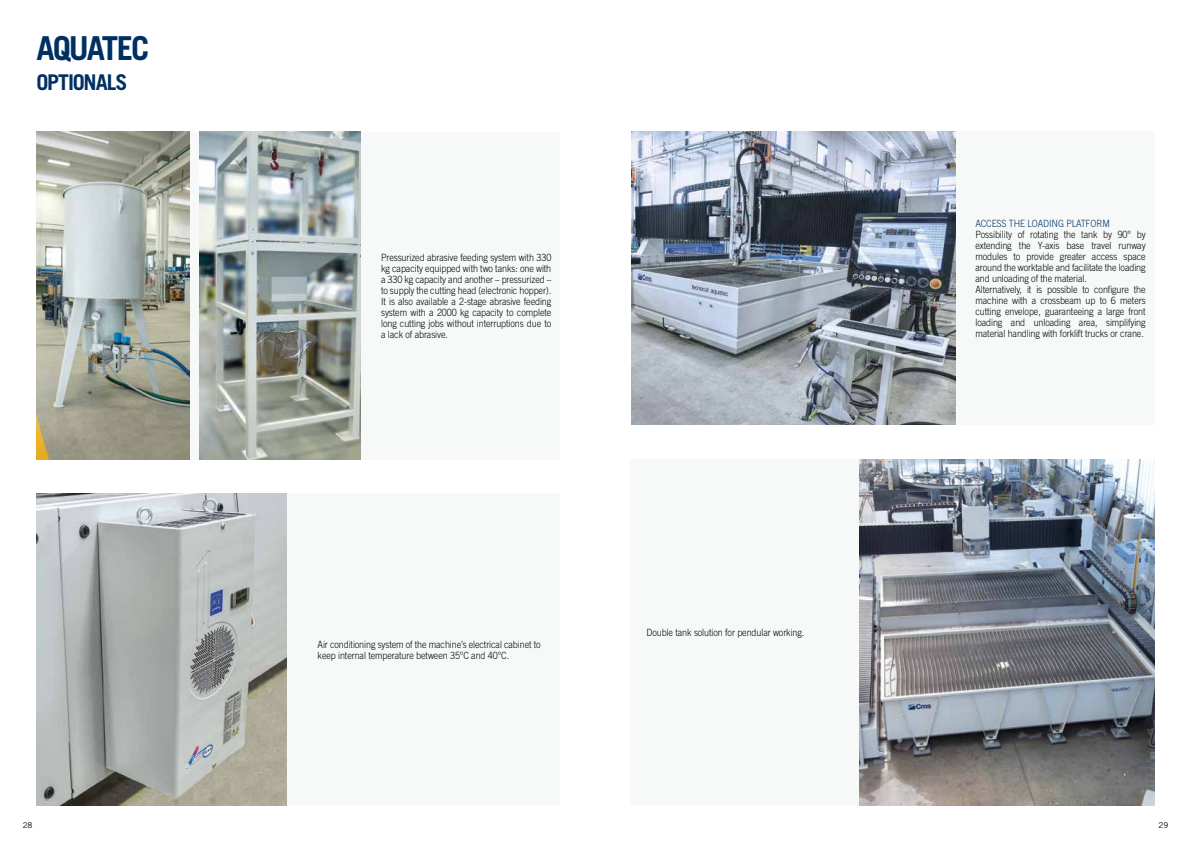
<style>
.page{position:relative;width:1191px;height:842px;background:#fff}
.page>*{position:absolute;margin:0;border:0;box-sizing:border-box;transform-origin:0 0}
.t1{font:700 33px "Trade Gothic LT Std";letter-spacing:-.065em;color:#003063}
.t2{font:700 21.7px "Trade Gothic LT Std";letter-spacing:-.045em;color:#003063}
.t3{font:300 10px/11px "Trade Gothic LT Std";letter-spacing:-.01em;color:#000;scale:.9 1}
.t4{font:300 10px "Trade Gothic LT Std";letter-spacing:-.01em;color:#003063;scale:.9 1}
.t5{font:8px "Trade Gothic LT Std";color:#000}
</style>
<div class="page">
<div style="left:36px;top:132px;width:524px;height:327px;background:#f7f9f9"></div>
<img style="left:36px;top:132px;width:153px;height:327px">
<img style="left:200px;top:132px;width:160px;height:327px">
<div style="left:36px;top:493px;width:523px;height:313px;background:#f7f9f9"></div>
<img style="left:36px;top:493px;width:250px;height:313px">
<div style="left:631px;top:132px;width:524px;height:293px;background:#f7f9f9"></div>
<img style="left:631px;top:132px;width:324px;height:293px">
<div style="left:630px;top:459px;width:524px;height:347px;background:#f7f9f9"></div>
<img style="left:859px;top:459px;width:296px;height:347px">
<h1 class="t1" style="left:36px;top:28px;width:114px">AQUATEC</h1>
<h2 class="t2" style="left:36px;top:69px;width:93px">OPTIONALS</h2>
<p class="t3" style="left:381px;top:251px;width:191px;text-align:justify">Pressurized abrasive feeding system with 330 kg capacity equipped with two tanks: one with a 330 kg capacity and another – pressurized – to supply the cutting head (electronic hopper).<br>It is also available a 2-stage abrasive feeding system with a 2000 kg capacity to complete long cutting jobs without interruptions due to a lack of abrasive.</p>
<p class="t3" style="left:317px;top:638px;width:249px">Air conditioning system of the machine’s electrical cabinet to keep internal temperature between 35°C and 40°C.</p>
<p class="t3" style="left:646px;top:627px;width:177px">Double tank solution for pendular working.</p>
<p class="t4" style="left:975px;top:217px;width:151px">ACCESS THE LOADING PLATFORM</p>
<p class="t3" style="left:975px;top:229px;width:191px">Possibility of rotating the tank by 90° by extending the Y-axis base travel runway modules to provide greater access space around the worktable and facilitate the loading and unloading of the material.<br>Alternatively, it is possible to configure the machine with a crossbeam up to 6 meters cutting envelope, guaranteeing a large front loading and unloading area, simplifying material handling with forklift trucks or crane.</p>
<p class="t5" style="left:23px;top:820px;width:11px">28</p>
<p class="t5" style="left:1158px;top:820px;width:11px">29</p>
</div>
